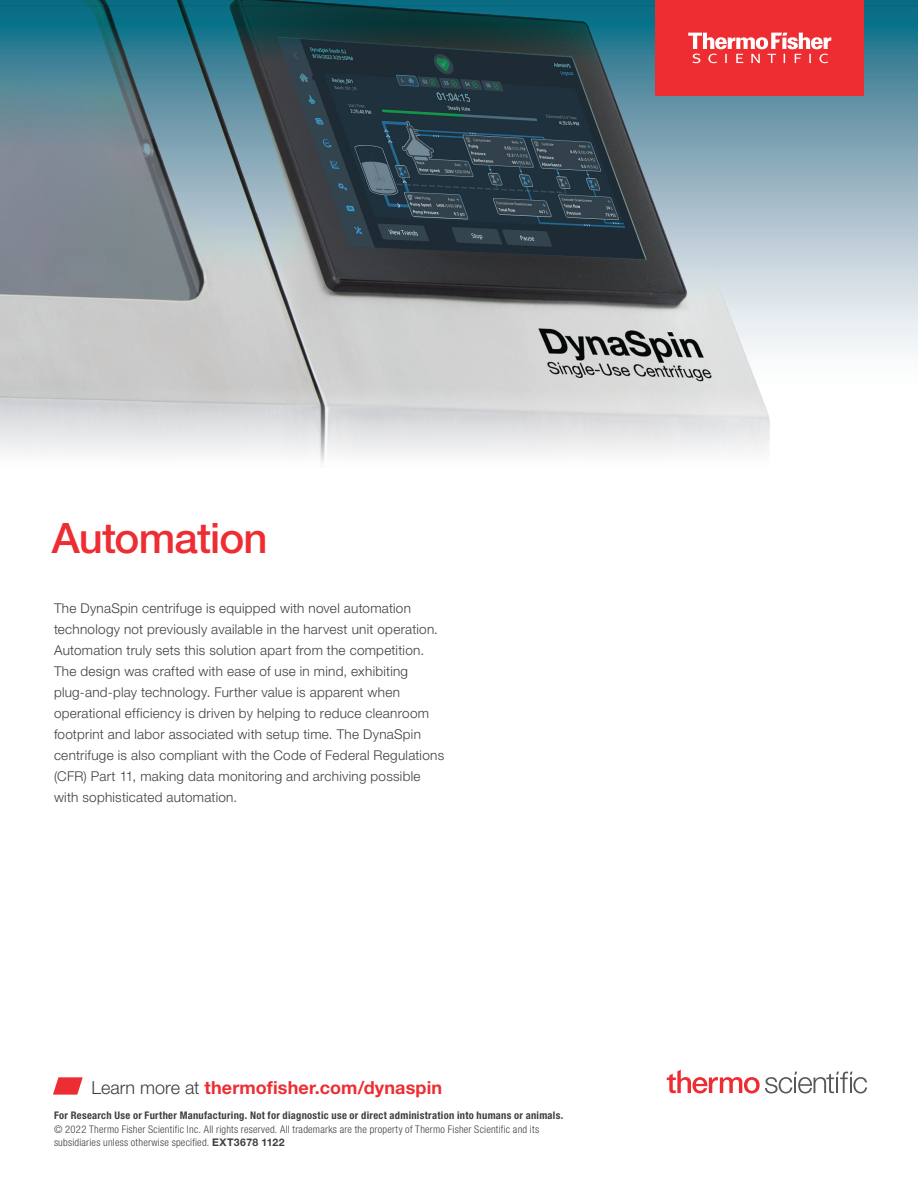
<style>
.page{position:relative;width:918px;height:1188px;background:#fff}
.page>*{position:absolute;margin:0;border:0;box-sizing:border-box;transform-origin:0 0}
.t1{font:500 42px "Helvetica Neue LTW1 G";letter-spacing:-.02em;color:#ee2d33}
.t2{font:700 18px "Helvetica Neue LTW1 G";letter-spacing:.01em;color:#ee2d33}
.t3{font:300 13.5px/21px "Helvetica Neue LTW1 G";letter-spacing:.02em;color:#3e3e3f}
.t4{font:300 condensed 10.5px/13.5px "Helvetica Neue LTW1 G";letter-spacing:.025em;color:#3e3e3f}
.t5{font:700 condensed 10.5px "Helvetica Neue LTW1 G";letter-spacing:.03em;color:#3e3e3f}
.s1{font-weight:300;color:#3e3e3f}
.s2{font-weight:700;font-stretch:normal}
</style>
<div class="page">
<svg style="left:779px;top:0;width:139px;height:353px;background:#9fbbc8"></svg>
<img style="left:0;top:0;width:779px;height:386px">
<svg style="left:53px;top:1077px;width:30px;height:18px"></svg>
<svg style="left:0;top:386px;width:770px;height:76px"></svg>
<div style="left:656px;top:0;width:208px;height:96px;background:#ee2d33"></div>
<svg style="left:688px;top:33px;width:143px;height:30px"></svg>
<svg style="left:667px;top:1070px;width:200px;height:24px"></svg>
<h1 class="t1" style="left:52px;top:513px;width:217px">Automation</h1>
<p class="t3" style="left:54px;top:597px;width:392px">The DynaSpin centrifuge is equipped with novel automation technology not previously available in the harvest unit operation.<br>Automation truly sets this solution apart from the competition.<br>The design was crafted with ease of use in mind, exhibiting plug-and-play technology. Further value is apparent when operational efficiency is driven by helping to reduce cleanroom footprint and labor associated with setup time. The DynaSpin centrifuge is also compliant with the Code of Federal Regulations (CFR) Part 11, making data monitoring and archiving possible with sophisticated automation.</p>
<h2 class="t2" style="left:92px;top:1076px;width:352px"><span class="s1">Learn more at</span> thermofisher.com/dynaspin</h2>
<p class="t5" style="left:54px;top:1109px;width:511px">For Research Use or Further Manufacturing. Not for diagnostic use or direct administration into humans or animals.</p>
<p class="t4" style="left:54px;top:1122px;width:487px">© 2022 Thermo Fisher Scientific Inc. All rights reserved. All trademarks are the property of Thermo Fisher Scientific and its subsidiaries unless otherwise specified. <span class="s2">EXT3678 1122</span></p>
</div>
